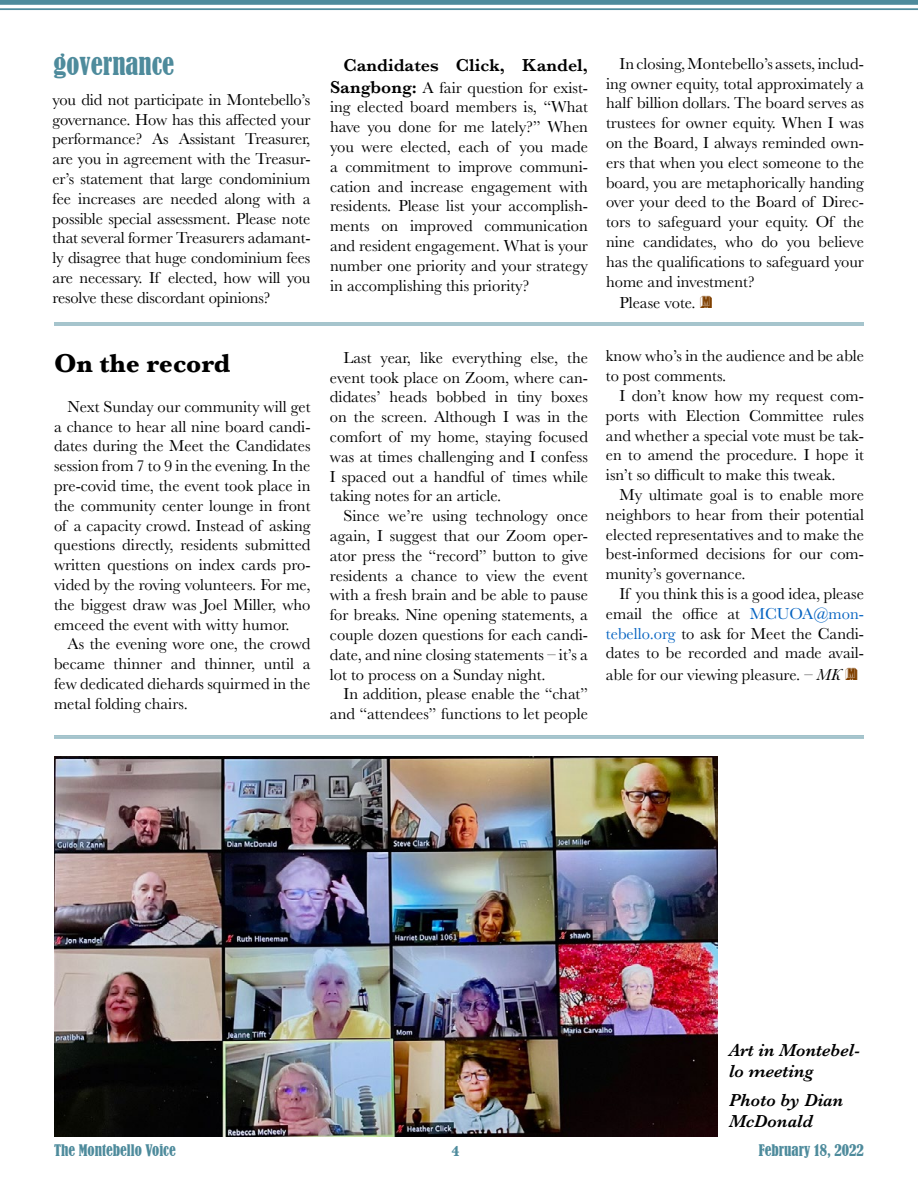
<style>
.page{position:relative;width:918px;height:1188px;background:#fff}
.page>*{position:absolute;margin:0;border:0;box-sizing:border-box;transform-origin:0 0}
.t1{font:700 27px "Baskerville";color:#000}
.t2{font:condensed 27px "Bernard";color:#4e8b9c}
.t3{font:italic 600 18px/21.6px "Baskerville";color:#000}
.t4{font:600 18px "Baskerville";color:#000}
.t5{font:16.5px/19.8px "Baskerville";color:#000;text-align:justify}
.t6{font:condensed 15px "Bernard";color:#4e8b9c}
.t7{font:700 15px "Baskerville";color:#4e8b9c}
.s1{font-weight:600;font-size:18px}
.s2{font-family:"Buxom D";font-size:18px;color:#804000}
.s3{color:#0563c1}
.s4{font-style:italic}
</style>
<div class="page">
<div style="left:0;top:0;width:918px;height:5px;background:#4e8b9c"></div>
<hr style="left:0;top:8px;width:918px;height:2px;background:#4e8b9c">
<img style="left:54px;top:756px;width:663px;height:381px">
<hr style="left:54px;top:323px;width:810px;height:1px;background:#4e8b9c">
<hr style="left:54px;top:325px;width:810px;height:1px;background:#4e8b9c">
<hr style="left:54px;top:735px;width:810px;height:1px;background:#4e8b9c">
<hr style="left:54px;top:737px;width:810px;height:1px;background:#4e8b9c">
<h1 class="t2" style="left:54px;top:49px;width:122px">governance</h1>
<p class="t5" style="left:52px;top:90px;width:260px">you did not participate in Montebello’s governance. How has this affected your performance? As Assistant Treasurer, are you in agreement with the Treasur&shy;er’s statement that large condominium fee increases are needed along with a possible special assessment. Please note that several former Treasurers adamant&shy;ly disagree that huge condominium fees are necessary. If elected, how will you resolve these discordant opinions?</p>
<h1 class="t1" style="left:54px;top:345px;width:178px">On the record</h1>
<p class="t5" style="left:54px;top:397px;width:258px;text-indent:13px">Next Sunday our community will get a chance to hear all nine board candi&shy;dates during the Meet the Candidates session from 7 to 9 in the evening. In the pre-covid time, the event took place in the community center lounge in front of a capacity crowd. Instead of asking questions directly, residents submitted written questions on index cards pro&shy;vided by the roving volunteers. For me, the biggest draw was Joel Miller, who emceed the event with witty humor.</p>
<p class="t5" style="left:54px;top:634px;width:258px;text-indent:13px">As the evening wore one, the crowd became thinner and thinner, until a few dedicated diehards squirmed in the metal folding chairs.</p>
<p class="t4" style="left:344px;top:52px;width:246px">Candidates Click, Kandel,</p>
<p class="t5" style="left:330px;top:78px;width:260px"><span class="s1">Sangbong:</span> A fair question for exist&shy;ing elected board members is, “What have you done for me lately?” When you were elected, each of you made a commitment to improve communi&shy;cation and increase engagement with residents. Please list your accomplish&shy;ments on improved communication and resident engagement. What is your number one priority and your strategy in accomplishing this priority?</p>
<p class="t5" style="left:330px;top:348px;width:260px;text-indent:13px">Last year, like everything else, the event took place on Zoom, where can&shy;didates’ heads bobbed in tiny boxes on the screen. Although I was in the comfort of my home, staying focused was at times challenging and I confess I spaced out a handful of times while taking notes for an article.</p>
<p class="t5" style="left:330px;top:506px;width:260px;text-indent:13px">Since we’re using technology once again, I suggest that our Zoom oper&shy;ator press the “record” button to give residents a chance to view the event with a fresh brain and be able to pause for breaks. Nine opening statements, a couple dozen questions for each candi&shy;date, and nine closing statements – it’s a lot to process on a Sunday night.</p>
<p class="t5" style="left:330px;top:684px;width:260px;text-align:right">In addition, please enable the “chat” and “attendees” functions to let people</p>
<p class="t5" style="left:606px;top:54px;width:260px;text-indent:13px">In closing, Montebello’s assets, includ&shy;ing owner equity, total approximately a half billion dollars. The board serves as trustees for owner equity. When I was on the Board, I always reminded own&shy;ers that when you elect someone to the board, you are metaphorically handing over your deed to the Board of Direc&shy;tors to safeguard your equity. Of the nine candidates, who do you believe has the qualifications to safeguard your home and investment?</p>
<p class="t5" style="left:619px;top:293px;width:95px">Please vote. <span class="s2">M</span></p>
<p class="t5" style="left:606px;top:346px;width:260px">know who’s in the audience and be able to post comments.</p>
<p class="t5" style="left:606px;top:386px;width:260px;text-indent:13px">I don’t know how my request com&shy;ports with Election Committee rules and whether a special vote must be tak&shy;en to amend the procedure. I hope it isn’t so difficult to make this tweak.</p>
<p class="t5" style="left:606px;top:485px;width:260px;text-indent:13px">My ultimate goal is to enable more neighbors to hear from their potential elected representatives and to make the best-informed decisions for our com&shy;munity’s governance.</p>
<p class="t5" style="left:606px;top:584px;width:260px;text-indent:13px">If you think this is a good idea, please email the office at <span class="s3">MCUOA@mon&shy;tebello.org</span> to ask for Meet the Candi&shy;dates to be recorded and made avail-</p>
<p class="t5" style="left:606px;top:665px;width:253px">able for our viewing pleasure. – <span class="s4">MK</span> <span class="s2">M</span></p>
<p class="t3" style="left:729px;top:1039px;width:133px">Art in Montebel&shy;lo meeting</p>
<p class="t3" style="left:729px;top:1089px;width:116px">Photo by Dian<br>McDonald</p>
<p class="t6" style="left:54px;top:1141px;width:123px">The Montebello Voice</p>
<p class="t7" style="left:452px;top:1140px;width:10px">4</p>
<p class="t6" style="left:759px;top:1141px;width:107px">February 18, 2022</p>
</div>
